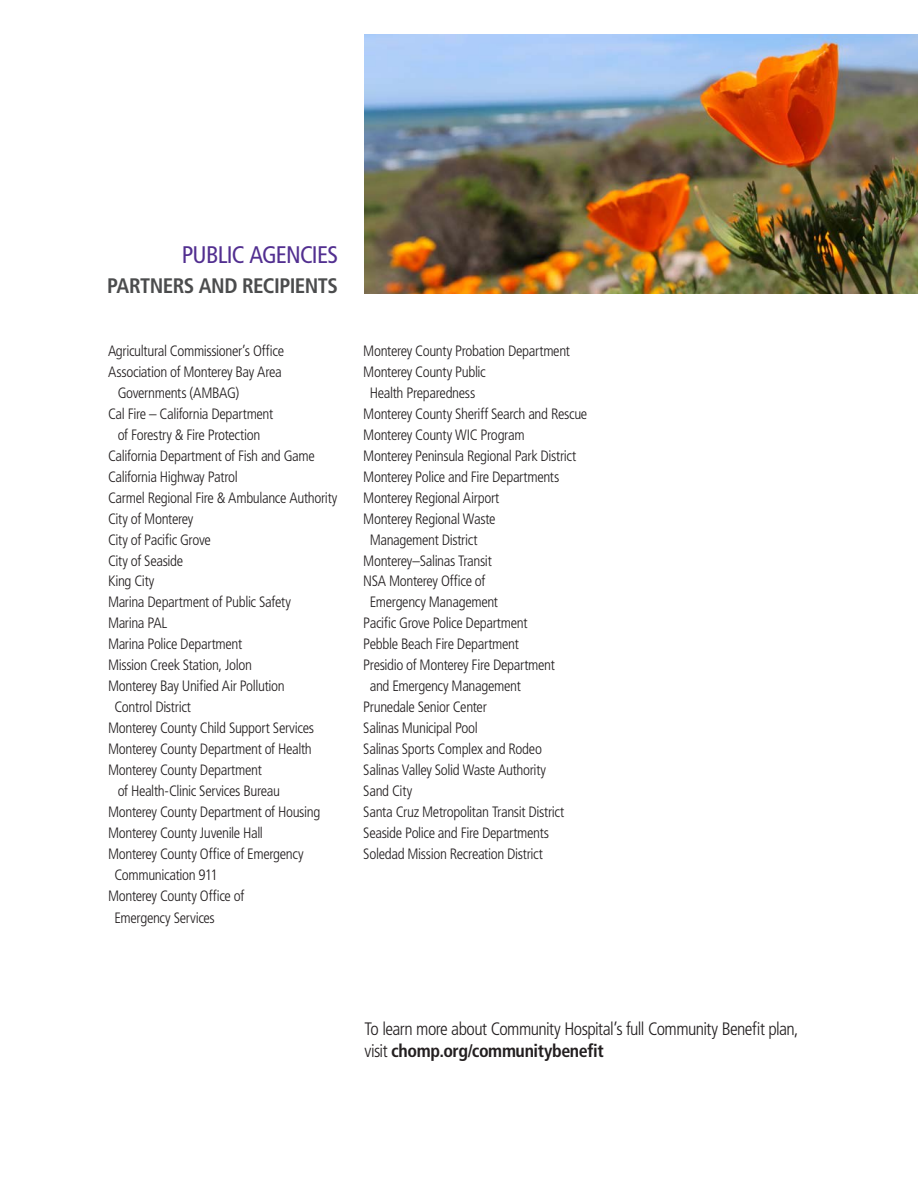
<style>
.page{position:relative;width:918px;height:1188px;background:#fff}
.page>*{position:absolute;margin:0;border:0;box-sizing:border-box;transform-origin:0 0}
.t1{font:condensed 24px "Frutiger LT Std";letter-spacing:-.03em;color:#522f90}
.t2{font:700 condensed 21px "Frutiger LT Std";letter-spacing:-.025em;color:#4b4c4d}
.t3{font:300 condensed 18px/21.6px "Frutiger LT Std";letter-spacing:-.035em;color:#231f20}
.t4{font:300 condensed 15px/21px "Frutiger LT Std";letter-spacing:-.025em;color:#231f20}
.s1{font-weight:700}
</style>
<div class="page">
<img style="left:364px;top:35px;width:554px;height:259px">
<p class="t1" style="left:182px;top:241px;width:158px">PUBLIC AGENCIES</p>
<p class="t2" style="left:107px;top:274px;width:232px">PARTNERS AND RECIPIENTS</p>
<p class="t4" style="left:108px;top:340px;width:178px">Agricultural Commissioner’s Office</p>
<p class="t4" style="left:118px;top:361px;width:166px;text-indent:-10px">Association of Monterey Bay Area<br>Governments (AMBAG)</p>
<p class="t4" style="left:108px;top:403px;width:167px;text-align:center">Cal Fire – California Department of Forestry &amp; Fire Protection</p>
<p class="t4" style="left:108px;top:445px;width:208px">California Department of Fish and Game</p>
<p class="t4" style="left:108px;top:466px;width:131px">California Highway Patrol</p>
<p class="t4" style="left:108px;top:487px;width:231px">Carmel Regional Fire &amp; Ambulance Authority</p>
<p class="t4" style="left:108px;top:508px;width:87px">City of Monterey</p>
<p class="t4" style="left:108px;top:529px;width:104px">City of Pacific Grove</p>
<p class="t4" style="left:108px;top:550px;width:77px">City of Seaside</p>
<p class="t4" style="left:108px;top:571px;width:48px">King City</p>
<p class="t4" style="left:108px;top:592px;width:184px">Marina Department of Public Safety</p>
<p class="t4" style="left:108px;top:613px;width:61px">Marina PAL</p>
<p class="t4" style="left:108px;top:634px;width:136px">Marina Police Department</p>
<p class="t4" style="left:108px;top:655px;width:146px">Mission Creek Station, Jolon</p>
<p class="t4" style="left:114px;top:676px;width:172px;text-indent:-6px">Monterey Bay Unified Air Pollution<br>Control District</p>
<p class="t4" style="left:108px;top:718px;width:208px">Monterey County Child Support Services</p>
<p class="t4" style="left:108px;top:739px;width:205px">Monterey County Department of Health</p>
<p class="t4" style="left:118px;top:760px;width:164px;text-indent:-10px">Monterey County Department<br>of Health-Clinic Services Bureau</p>
<p class="t4" style="left:108px;top:802px;width:214px">Monterey County Department of Housing</p>
<p class="t4" style="left:108px;top:823px;width:157px">Monterey County Juvenile Hall</p>
<p class="t4" style="left:114px;top:844px;width:191px;text-indent:-6px">Monterey County Office of Emergency<br>Communication 911</p>
<p class="t4" style="left:114px;top:886px;width:131px;text-indent:-6px">Monterey County Office of<br>Emergency Services</p>
<p class="t4" style="left:363px;top:340px;width:208px">Monterey County Probation Department</p>
<p class="t4" style="left:363px;top:361px;width:124px;text-align:center">Monterey County Public<br>Health Preparedness</p>
<p class="t4" style="left:363px;top:403px;width:226px">Monterey County Sheriff Search and Rescue</p>
<p class="t4" style="left:363px;top:424px;width:163px">Monterey County WIC Program</p>
<p class="t4" style="left:363px;top:445px;width:215px">Monterey Peninsula Regional Park District</p>
<p class="t4" style="left:363px;top:466px;width:198px">Monterey Police and Fire Departments</p>
<p class="t4" style="left:363px;top:487px;width:138px">Monterey Regional Airport</p>
<p class="t4" style="left:370px;top:508px;width:127px;text-indent:-6px">Monterey Regional Waste<br>Management District</p>
<p class="t4" style="left:363px;top:550px;width:130px">Monterey–Salinas Transit</p>
<p class="t4" style="left:370px;top:571px;width:130px;text-indent:-6px">NSA Monterey Office of<br>Emergency Management</p>
<p class="t4" style="left:363px;top:613px;width:166px">Pacific Grove Police Department</p>
<p class="t4" style="left:363px;top:634px;width:157px">Pebble Beach Fire Department</p>
<p class="t4" style="left:370px;top:655px;width:187px;text-indent:-6px">Presidio of Monterey Fire Department and Emergency Management</p>
<p class="t4" style="left:363px;top:697px;width:125px">Prunedale Senior Center</p>
<p class="t4" style="left:363px;top:718px;width:116px">Salinas Municipal Pool</p>
<p class="t4" style="left:363px;top:739px;width:180px">Salinas Sports Complex and Rodeo</p>
<p class="t4" style="left:363px;top:760px;width:184px">Salinas Valley Solid Waste Authority</p>
<p class="t4" style="left:363px;top:781px;width:50px">Sand City</p>
<p class="t4" style="left:363px;top:802px;width:202px">Santa Cruz Metropolitan Transit District</p>
<p class="t4" style="left:363px;top:823px;width:187px">Seaside Police and Fire Departments</p>
<p class="t4" style="left:363px;top:844px;width:181px">Soledad Mission Recreation District</p>
<p class="t3" style="left:364px;top:1018px;width:436px">To learn more about Community Hospital’s full Community Benefit plan, visit <span class="s1">chomp.org/communitybenefit</span></p>
</div>
